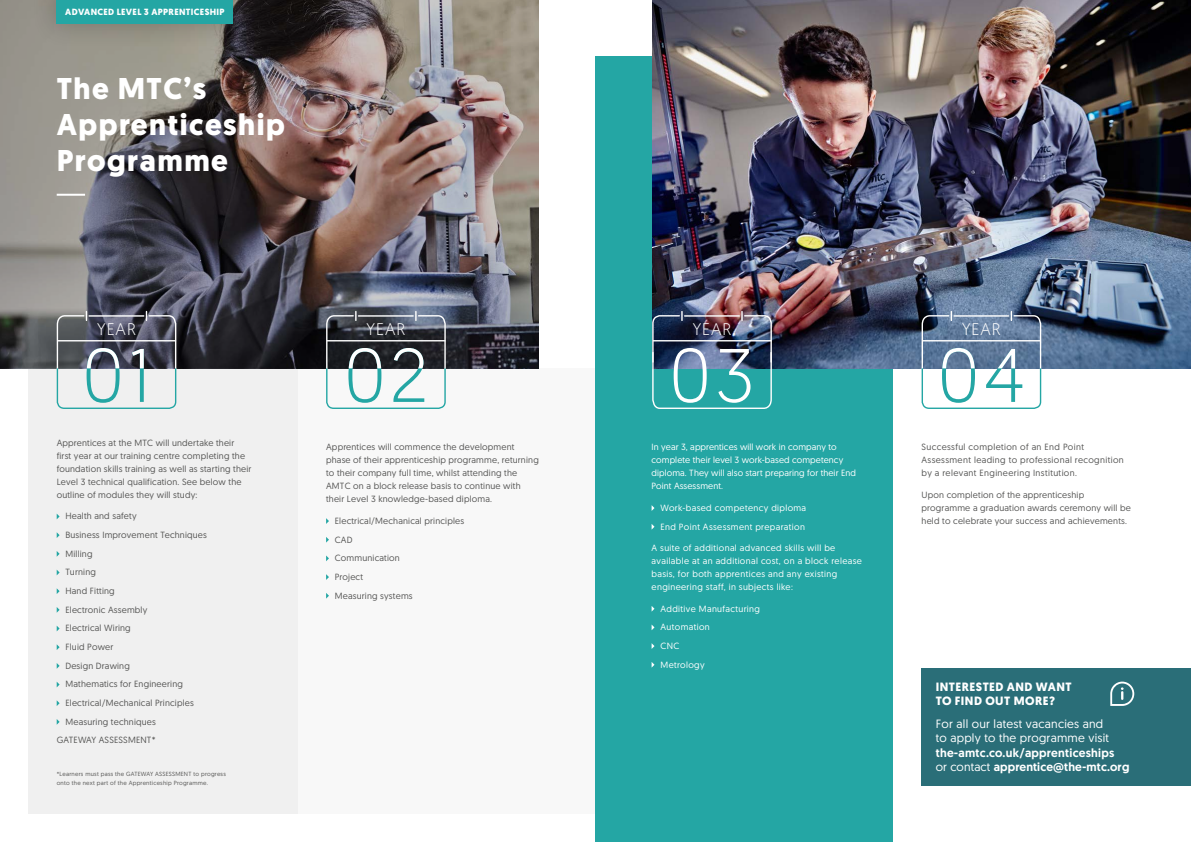
<style>
.page{position:relative;width:1191px;height:842px;background:#fff}
.page>*{position:absolute;margin:0;border:0;box-sizing:border-box;transform-origin:0 0}
.t1{font:300 75.6px "Geomanist";color:#fff}
.t2{font:700 30px/36px "Geomanist";letter-spacing:.05em;color:#fff}
.t3{font:300 16.8px "Geomanist";letter-spacing:.06em;color:#fff}
.t4{font:500 12px/14.4px "Geomanist";letter-spacing:.02em;color:#fff}
.t5{font:12px/14.4px "Geomanist";letter-spacing:.02em;color:#fff}
.t6{font:700 12px/14.4px "Geomanist";letter-spacing:.04em;color:#fff}
.t7{font:9px/13px "Geomanist";letter-spacing:.02em;color:#575756}
.t8{font:9px/18.7px "Geomanist";letter-spacing:.04em;color:#fff}
.t9{font:9px/13px "Geomanist";letter-spacing:.01em;color:#fff}
.t10{font:9px/13px "Geomanist";letter-spacing:.04em;color:#575756}
.t11{font:700 9px "Geomanist";letter-spacing:.04em;color:#fff}
.t12{font:6px/9px "Geomanist";letter-spacing:.04em;color:#575756}
.s1{font-weight:400}
</style>
<div class="page">
<div style="left:921px;top:668px;width:270px;height:117px;background:#2a6e78"></div>
<div style="left:298px;top:368px;width:297px;height:446px;background:#f8f8f8"></div>
<div style="left:28px;top:368px;width:270px;height:446px;background:#f0f0f0"></div>
<img style="left:0;top:0;width:539px;height:368px">
<svg style="left:57px;top:532px;width:3px;height:6px"></svg>
<svg style="left:57px;top:551px;width:3px;height:6px"></svg>
<svg style="left:57px;top:588px;width:3px;height:6px"></svg>
<svg style="left:57px;top:607px;width:3px;height:6px"></svg>
<svg style="left:57px;top:644px;width:3px;height:6px"></svg>
<svg style="left:57px;top:663px;width:3px;height:6px"></svg>
<svg style="left:57px;top:700px;width:3px;height:6px"></svg>
<svg style="left:57px;top:719px;width:3px;height:6px"></svg>
<svg style="left:326px;top:518px;width:3px;height:6px"></svg>
<svg style="left:326px;top:537px;width:3px;height:6px"></svg>
<svg style="left:326px;top:555px;width:3px;height:6px"></svg>
<svg style="left:326px;top:574px;width:3px;height:6px"></svg>
<svg style="left:326px;top:593px;width:3px;height:6px"></svg>
<svg style="left:56px;top:311px;width:121px;height:98px"></svg>
<svg style="left:325px;top:311px;width:121px;height:98px"></svg>
<div style="left:30px;top:0;width:229px;height:50px;background:#000;opacity:.2"></div>
<div style="left:57px;top:0;width:176px;height:24px;background:#24a6a4"></div>
<hr style="left:57px;top:194px;width:28px;height:2px;background:#fff">
<div style="left:595px;top:57px;width:298px;height:785px;background:#24a6a4"></div>
<img style="left:652px;top:0;width:539px;height:368px">
<svg style="left:651px;top:505px;width:3px;height:6px"></svg>
<svg style="left:651px;top:524px;width:3px;height:6px"></svg>
<svg style="left:651px;top:606px;width:3px;height:6px"></svg>
<svg style="left:651px;top:624px;width:3px;height:6px"></svg>
<svg style="left:651px;top:643px;width:3px;height:6px"></svg>
<svg style="left:651px;top:662px;width:3px;height:6px"></svg>
<img style="left:652px;top:311px;width:120px;height:98px">
<svg style="left:921px;top:311px;width:121px;height:98px"></svg>
<svg style="left:1110px;top:682px;width:24px;height:24px"></svg>
<p class="t11" style="left:65px;top:6px;width:161px">ADVANCED LEVEL 3 APPRENTICESHIP</p>
<h2 class="t2" style="left:57px;top:71px;width:230px">The MTC’s<br>Apprenticeship<br>Programme</h2>
<h3 class="t3" style="left:97px;top:318px;width:40px">YEAR</h3>
<h3 class="t3" style="left:366px;top:318px;width:40px">YEAR</h3>
<p class="t7" style="left:57px;top:436px;width:196px">Apprentices at the MTC will undertake their<br>first year at our training centre completing the foundation skills training as well as starting their Level 3 technical qualification. See below the outline of modules they will study:</p>
<p class="t7" style="left:65px;top:509px;width:73px">Health and safety</p>
<p class="t7" style="left:65px;top:528px;width:143px">Business Improvement Techniques</p>
<p class="t7" style="left:65px;top:547px;width:29px">Milling</p>
<p class="t7" style="left:65px;top:565px;width:32px">Turning</p>
<p class="t7" style="left:65px;top:584px;width:51px">Hand Fitting</p>
<p class="t7" style="left:65px;top:603px;width:83px">Electronic Assembly</p>
<p class="t7" style="left:65px;top:621px;width:67px">Electrical Wiring</p>
<p class="t7" style="left:65px;top:640px;width:49px">Fluid Power</p>
<p class="t7" style="left:65px;top:659px;width:66px">Design Drawing</p>
<p class="t7" style="left:65px;top:677px;width:119px">Mathematics for Engineering</p>
<p class="t7" style="left:65px;top:696px;width:130px">Electrical/Mechanical Principles</p>
<p class="t7" style="left:65px;top:715px;width:92px">Measuring techniques</p>
<p class="t7" style="left:57px;top:733px;width:100px">GATEWAY ASSESSMENT*</p>
<p class="t12" style="left:57px;top:769px;width:171px">*Learners must pass the GATEWAY ASSESSMENT to progress onto the next part of the Apprenticeship Programme.</p>
<p class="t7" style="left:326px;top:440px;width:214px">Apprentices will commence the development phase of their apprenticeship programme, returning to their company full time, whilst attending the AMTC on a block release basis to continue with their Level 3 knowledge-based diploma.</p>
<p class="t7" style="left:335px;top:511px;width:131px;line-height:18.7px">Electrical/Mechanical principles<br>CAD<br>Communication<br>Project<br>Measuring systems</p>
<h3 class="t3" style="left:692px;top:318px;width:40px">YEAR</h3>
<h3 class="t3" style="left:962px;top:318px;width:40px">YEAR</h3>
<h1 class="t1" style="left:669px;top:327px;width:86px">03</h1>
<p class="t9" style="left:651px;top:440px;width:206px">In year 3, apprentices will work in company to complete their level 3 work-based competency diploma. They will also start preparing for their End Point Assessment.</p>
<p class="t8" style="left:660px;top:498px;width:147px">Work-based competency diploma<br>End Point Assessment preparation</p>
<p class="t8" style="left:651px;top:541px;width:212px;line-height:13px">A suite of additional advanced skills will be available at an additional cost, on a block release basis, for both apprentices and any existing engineering staff, in subjects like:</p>
<p class="t8" style="left:660px;top:599px;width:101px">Additive Manufacturing<br>Automation<br>CNC<br>Metrology</p>
<p class="t10" style="left:921px;top:440px;width:204px">Successful completion of an End Point<br>Assessment leading to professional recognition by a relevant Engineering Institution.</p>
<p class="t7" style="left:921px;top:488px;width:211px">Upon completion of the apprenticeship programme a graduation awards ceremony will be held to celebrate your success and achievements.</p>
<h3 class="t6" style="left:935px;top:679px;width:137px">INTERESTED AND WANT<br>TO FIND OUT MORE?</h3>
<h3 class="t5" style="left:935px;top:716px;width:175px">For all our latest vacancies and to apply to the programme visit</h3>
<h3 class="t4" style="left:935px;top:745px;width:195px">the-amtc.co.uk/apprenticeships<br><span class="s1">or contact</span> apprentice@the-mtc.org</h3>
</div>
